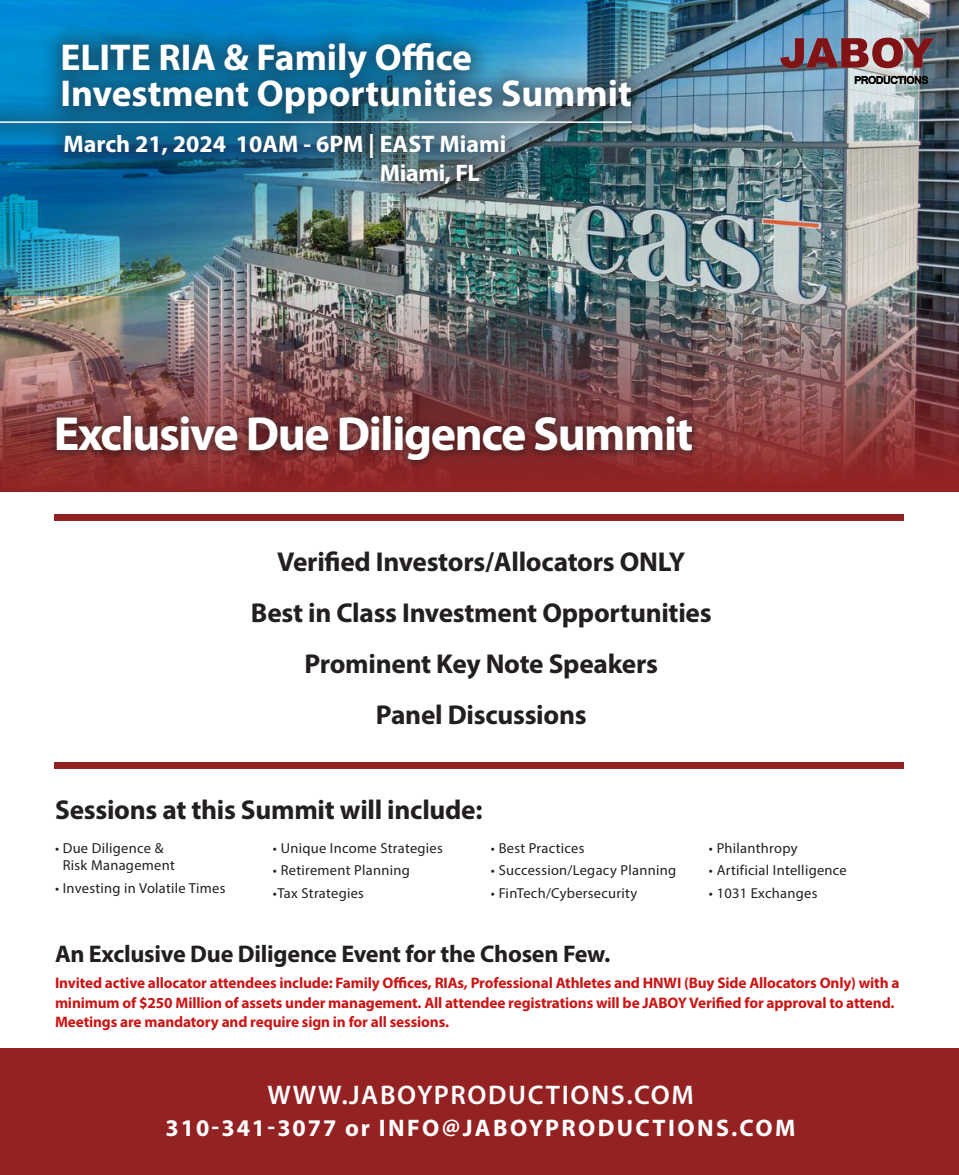
<style>
.page{position:relative;width:959px;height:1175px;background:#fff}
.page>*{position:absolute;margin:0;border:0;box-sizing:border-box;transform-origin:0 0}
.t1{font:700 48px "Myriad Pro";letter-spacing:-.03em;color:#fff}
.t2{font:700 37.5px/36px "Myriad Pro";color:#fff}
.t3{font:700 27.3px "Myriad Pro";letter-spacing:-.01em;color:#231f20}
.t4{font:600 27px "Myriad Pro";letter-spacing:.06em;color:#fff}
.t5{font:700 24.15px "Myriad Pro";letter-spacing:-.01em;color:#231f20}
.t6{font:700 24px "Myriad Pro";letter-spacing:.1em;color:#fff}
.t7{font:700 24px/28.5px "Myriad Pro";color:#fff}
.t8{font:700 15.3px/19.5px "Myriad Pro";letter-spacing:-.01em;color:#cb1515}
.t9{font:14.4px/17.4px "Myriad Pro";letter-spacing:.02em;color:#231f20}
</style>
<div class="page">
<img style="left:0;top:295px;width:958px;height:193px">
<img style="left:0;top:0;width:958px;height:295px">
<div style="left:780px;top:38px;width:154px;height:46px;background:#fff;opacity:.48"></div>
<svg style="left:780px;top:38px;width:154px;height:30px;background:#865861"></svg>
<svg style="left:854px;top:76px;width:74px;height:8px"></svg>
<div style="left:0;top:22px;width:653px;height:183px;background:#231f20;opacity:.52"></div>
<hr style="left:0;top:121px;width:632px;height:2px;background:#fff">
<div style="left:0;top:1048px;width:958px;height:126px;background:#952223"></div>
<div style="left:50px;top:409px;width:649px;height:59px;background:#231f20;opacity:.31"></div>
<div style="left:54px;top:762px;width:850px;height:6px;background:#952223"></div>
<div style="left:54px;top:514px;width:850px;height:6px;background:#952223"></div>
<p class="t2" style="left:60px;top:38px;width:573px">ELITE RIA &amp; Family Office<br>Investment Opportunities Summit</p>
<p class="t7" style="left:380px;top:129px;width:128px;text-indent:-316px">March 21, 2024 10AM - 6PM | EAST Miami<br>Miami, FL</p>
<p class="t1" style="left:54px;top:403px;width:641px">Exclusive Due Diligence Summit</p>
<p class="t3" style="left:277px;top:544px;width:410px">Verified Investors/Allocators ONLY</p>
<p class="t3" style="left:251px;top:595px;width:462px">Best in Class Investment Opportunities</p>
<p class="t3" style="left:304px;top:646px;width:355px">Prominent Key Note Speakers</p>
<p class="t3" style="left:376px;top:697px;width:212px">Panel Discussions</p>
<p class="t3" style="left:55px;top:791px;width:429px">Sessions at this Summit will include:</p>
<p class="t9" style="left:63px;top:839px;width:114px;text-indent:-8px">• Due Diligence &amp;<br>Risk Management</p>
<p class="t9" style="left:55px;top:879px;width:172px">• Investing in Volatile Times</p>
<p class="t9" style="left:273px;top:839px;width:171px">• Unique Income Strategies</p>
<p class="t9" style="left:273px;top:861px;width:138px">• Retirement Planning</p>
<p class="t9" style="left:273px;top:884px;width:92px">•Tax Strategies</p>
<p class="t9" style="left:491px;top:839px;width:95px">• Best Practices</p>
<p class="t9" style="left:491px;top:861px;width:187px">• Succession/Legacy Planning</p>
<p class="t9" style="left:491px;top:884px;width:148px">• FinTech/Cybersecurity</p>
<p class="t5" style="left:55px;top:938px;width:557px">An Exclusive Due Diligence Event for the Chosen Few.</p>
<p class="t9" style="left:709px;top:839px;width:90px">• Philanthropy</p>
<p class="t9" style="left:709px;top:861px;width:139px">• Artificial Intelligence</p>
<p class="t9" style="left:709px;top:884px;width:110px">• 1031 Exchanges</p>
<p class="t8" style="left:55px;top:972px;width:846px">Invited active allocator attendees include: Family Offices, RIAs, Professional Athletes and HNWI (Buy Side Allocators Only) with a minimum of $250 Million of assets under management. All attendee registrations will be JABOY Verified for approval to attend.<br>Meetings are mandatory and require sign in for all sessions.</p>
<p class="t4" style="left:267px;top:1077px;width:428px">WWW.JABOYPRODUCTIONS.COM</p>
<p class="t6" style="left:166px;top:1112px;width:631px">310-341-3077 or INFO@JABOYPRODUCTIONS.COM</p>
</div>
